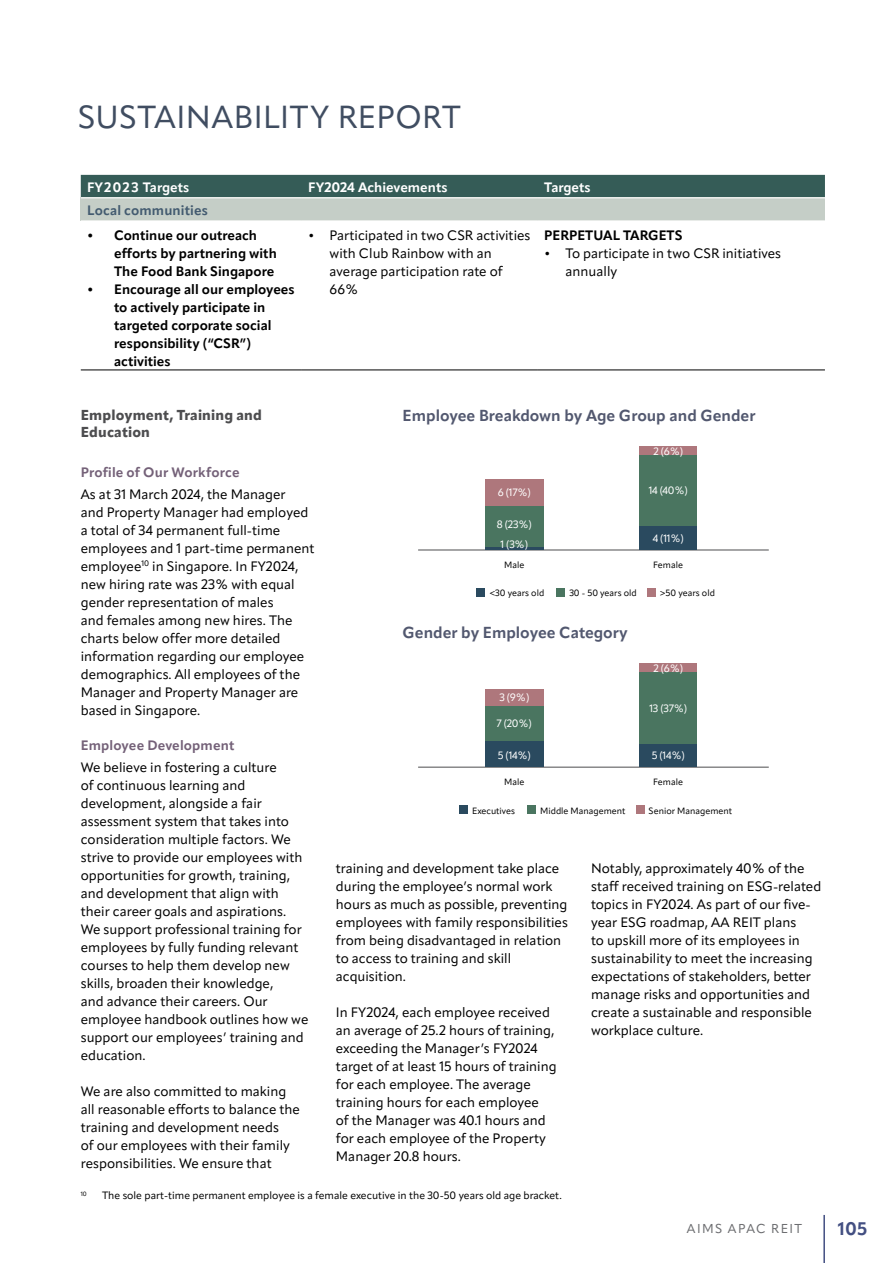
<style>
.page{position:relative;width:893px;height:1263px;background:#fff}
.page>*{position:absolute;margin:0;border:0;box-sizing:border-box;transform-origin:0 0}
.t1{font:31.5px "Apparat";letter-spacing:.02em;color:#404d61}
.t2{font:700 18px "Apparat";color:#434f82}
.t3{font:700 15.75px "Apparat";color:#52586f}
.t4{font:800 14.25px/17.2px "Apparat";letter-spacing:.01em;color:#4d4d4f}
.t5{font:13.5px/18px "Apparat";color:#000}
.t6{font:700 13.5px/18px "Apparat";color:#000}
.t7{font:700 13.5px "Apparat";letter-spacing:.01em;color:#746178}
.t8{font:700 13.5px "Apparat";color:#fff}
.t9{font:700 13.5px "Apparat";letter-spacing:.01em;color:#435b70}
.t10{font:12.75px "Apparat";letter-spacing:.115em;color:#6d6e71}
.t11{font:10.5px "Apparat";color:#000}
.t12{font:10.5px "Apparat";color:#fff}
.t13{font:9px "Apparat";color:#000}
.t14{font:6.15px "Apparat";color:#000}
</style>
<div class="page">
<div style="left:81px;top:175px;width:744px;height:23px;background:#355c57"></div>
<div style="left:81px;top:198px;width:744px;height:23px;background:#c5cec7"></div>
<hr style="left:81px;top:370px;width:221px;height:1px;background:#000">
<hr style="left:302px;top:370px;width:236px;height:1px;background:#000">
<hr style="left:538px;top:370px;width:287px;height:1px;background:#000">
<hr style="left:81px;top:198px;width:221px;height:1px;background:#fff">
<hr style="left:302px;top:198px;width:236px;height:1px;background:#fff">
<hr style="left:538px;top:198px;width:287px;height:1px;background:#fff">
<hr style="left:418px;top:550px;width:351px;height:1px;background:#4d4d4f">
<hr style="left:418px;top:767px;width:351px;height:1px;background:#4d4d4f">
<div style="left:640px;top:526px;width:57px;height:24px;background:#2a4a5f"></div>
<div style="left:640px;top:743px;width:57px;height:24px;background:#2a4a5f"></div>
<hr style="left:485px;top:547px;width:59px;height:3px;background:#2a4a5f">
<div style="left:485px;top:741px;width:59px;height:26px;background:#2a4a5f"></div>
<div style="left:485px;top:505px;width:59px;height:42px;background:#4a7560"></div>
<div style="left:485px;top:705px;width:59px;height:36px;background:#4a7560"></div>
<div style="left:640px;top:455px;width:57px;height:71px;background:#4a7560"></div>
<div style="left:640px;top:672px;width:57px;height:71px;background:#4a7560"></div>
<div style="left:640px;top:446px;width:57px;height:9px;background:#ae777c"></div>
<div style="left:640px;top:663px;width:57px;height:9px;background:#ae777c"></div>
<div style="left:485px;top:479px;width:59px;height:26px;background:#ae777c"></div>
<div style="left:485px;top:689px;width:59px;height:16px;background:#ae777c"></div>
<div style="left:477px;top:588px;width:8px;height:8px;background:#2a4a5f"></div>
<div style="left:557px;top:588px;width:8px;height:8px;background:#4a7560"></div>
<div style="left:647px;top:588px;width:8px;height:8px;background:#ae777c"></div>
<div style="left:459px;top:805px;width:9px;height:8px;background:#2a4a5f"></div>
<div style="left:528px;top:805px;width:8px;height:8px;background:#4a7560"></div>
<div style="left:636px;top:805px;width:8px;height:8px;background:#ae777c"></div>
<hr style="left:823px;top:1215px;width:2px;height:48px;background:#434f82">
<h1 class="t1" style="left:78px;top:98px;width:385px">SUSTAINABILITY REPORT</h1>
<p class="t8" style="left:87px;top:178px;width:104px">FY2023 Targets</p>
<p class="t8" style="left:308px;top:178px;width:141px">FY2024 Achievements</p>
<p class="t8" style="left:544px;top:178px;width:48px">Targets</p>
<p class="t9" style="left:87px;top:202px;width:122px">Local communities</p>
<p class="t6" style="left:114px;top:226px;width:164px;text-indent:-27px">• Continue our outreach efforts by partnering with<br>The Food Bank Singapore</p>
<p class="t6" style="left:114px;top:280px;width:182px;text-indent:-27px">• Encourage all our employees to actively participate in targeted corporate social responsibility (“CSR”) activities</p>
<p class="t5" style="left:330px;top:226px;width:202px;text-indent:-21px">• Participated in two CSR activities with Club Rainbow with an average participation rate of<br>66%</p>
<p class="t6" style="left:544px;top:226px;width:140px">PERPETUAL TARGETS</p>
<p class="t5" style="left:566px;top:244px;width:217px;text-indent:-21px">• To participate in two CSR initiatives annually</p>
<p class="t4" style="left:81px;top:406px;width:183px">Employment, Training and<br>Education</p>
<p class="t7" style="left:81px;top:464px;width:160px">Profile of Our Workforce</p>
<p class="t5" style="left:81px;top:485px;width:235px">As at 31 March 2024, the Manager<br>and Property Manager had employed a total of 34 permanent full-time employees and 1 part-time permanent employee<sup>10</sup> in Singapore. In FY2024, new hiring rate was 23% with equal gender representation of males<br>and females among new hires. The charts below offer more detailed information regarding our employee demographics. All employees of the<br>Manager and Property Manager are based in Singapore.</p>
<p class="t7" style="left:81px;top:737px;width:155px">Employee Development</p>
<p class="t5" style="left:81px;top:759px;width:229px">We believe in fostering a culture<br>of continuous learning and development, alongside a fair assessment system that takes into consideration multiple factors. We strive to provide our employees with opportunities for growth, training, and development that align with their career goals and aspirations.<br>We support professional training for employees by fully funding relevant courses to help them develop new skills, broaden their knowledge,<br>and advance their careers. Our employee handbook outlines how we support our employees’ training and education.</p>
<p class="t5" style="left:81px;top:1083px;width:221px">We are also committed to making all reasonable efforts to balance the training and development needs<br>of our employees with their family responsibilities. We ensure that</p>
<p class="t3" style="left:403px;top:406px;width:354px">Employee Breakdown by Age Group and Gender</p>
<p class="t12" style="left:498px;top:486px;width:35px">6 (17%)</p>
<p class="t12" style="left:497px;top:518px;width:37px">8 (23%)</p>
<p class="t12" style="left:501px;top:538px;width:29px">1 (3%)</p>
<p class="t13" style="left:504px;top:559px;width:22px">Male</p>
<p class="t12" style="left:653px;top:445px;width:31px">2 (6%)</p>
<p class="t12" style="left:649px;top:484px;width:40px">14 (40%)</p>
<p class="t12" style="left:653px;top:532px;width:33px">4 (11%)</p>
<p class="t13" style="left:653px;top:559px;width:31px">Female</p>
<p class="t13" style="left:489px;top:588px;width:56px">&lt;30 years old</p>
<p class="t13" style="left:569px;top:588px;width:69px">30 - 50 years old</p>
<p class="t13" style="left:660px;top:588px;width:57px">&gt;50 years old</p>
<p class="t3" style="left:403px;top:623px;width:227px">Gender by Employee Category</p>
<p class="t12" style="left:499px;top:690px;width:31px">3 (9%)</p>
<p class="t12" style="left:497px;top:717px;width:37px">7 (20%)</p>
<p class="t12" style="left:498px;top:749px;width:35px">5 (14%)</p>
<p class="t13" style="left:504px;top:776px;width:22px">Male</p>
<p class="t12" style="left:653px;top:662px;width:31px">2 (6%)</p>
<p class="t12" style="left:649px;top:701px;width:39px">13 (37%)</p>
<p class="t12" style="left:652px;top:749px;width:35px">5 (14%)</p>
<p class="t13" style="left:653px;top:776px;width:31px">Female</p>
<p class="t13" style="left:472px;top:805px;width:45px">Executives</p>
<p class="t13" style="left:540px;top:805px;width:87px">Middle Management</p>
<p class="t13" style="left:649px;top:805px;width:85px">Senior Management</p>
<p class="t5" style="left:336px;top:860px;width:234px">training and development take place during the employee’s normal work hours as much as possible, preventing employees with family responsibilities from being disadvantaged in relation to access to training and skill acquisition.</p>
<p class="t5" style="left:336px;top:1004px;width:222px">In FY2024, each employee received an average of 25.2 hours of training, exceeding the Manager’s FY2024 target of at least 15 hours of training for each employee. The average training hours for each employee<br>of the Manager was 40.1 hours and for each employee of the Property<br>Manager 20.8 hours.</p>
<p class="t5" style="left:591px;top:859px;width:232px">Notably, approximately 40% of the staff received training on ESG-related topics in FY2024. As part of our five&shy;year ESG roadmap, AA REIT plans<br>to upskill more of its employees in sustainability to meet the increasing expectations of stakeholders, better manage risks and opportunities and create a sustainable and responsible workplace culture.</p>
<p class="t14" style="left:81px;top:1190px;width:8px">10</p>
<p class="t11" style="left:102px;top:1189px;width:461px">The sole part-time permanent employee is a female executive in the 30-50 years old age bracket.</p>
<p class="t10" style="left:687px;top:1221px;width:117px">AIMS APAC REIT</p>
<h2 class="t2" style="left:838px;top:1217px;width:31px">105</h2>
</div>
